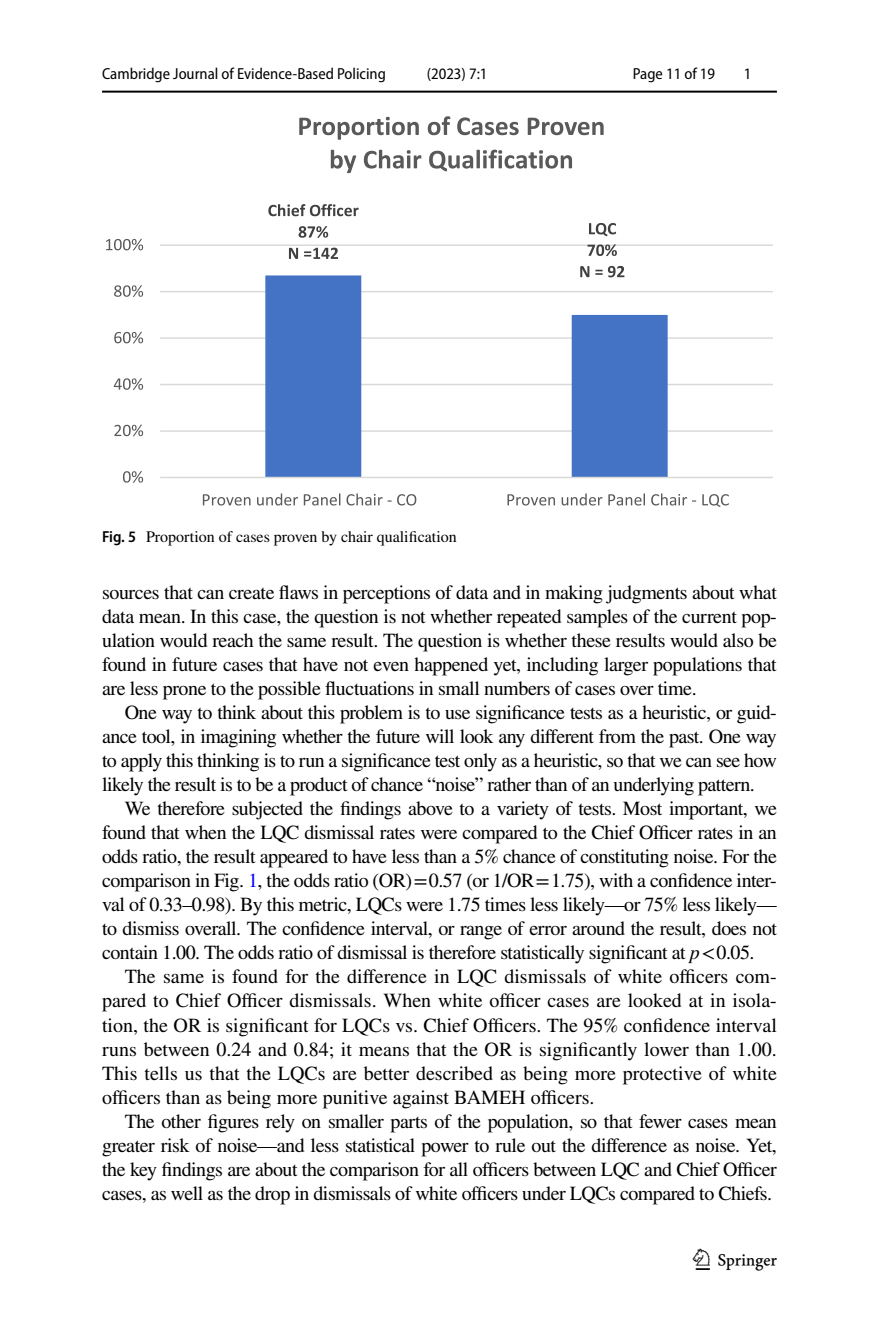
<style>
.page{position:relative;width:879px;height:1333px;background:#fff}
.page>*{position:absolute;margin:0;border:0;box-sizing:border-box;transform-origin:0 0}
.t1{font:30px "Springnew Regular 3";color:#000}
.t2{font:20px/24px "STIX";letter-spacing:-.025em;color:#000;text-align:justify}
.t3{font:semi-condensed 16px "Myriad Pro";color:#000}
.t4{font:16px "STIX";color:#000}
.s1{font-family:"Myriad Pro";font-weight:600;font-stretch:semi-condensed}
.s2{color:#00f}
.s3{font-style:italic}
</style>
<div class="page">
<hr style="left:102px;top:91px;width:675px;height:2px;background:#000">
<hr style="left:160px;top:430px;width:613px;height:2px;background:#d9d9d9">
<hr style="left:160px;top:384px;width:613px;height:1px;background:#d9d9d9">
<hr style="left:160px;top:337px;width:613px;height:2px;background:#d9d9d9">
<hr style="left:160px;top:291px;width:613px;height:1px;background:#d9d9d9">
<hr style="left:160px;top:244px;width:613px;height:2px;background:#d9d9d9">
<svg style="left:265px;top:275px;width:402px;height:202px"></svg>
<hr style="left:160px;top:477px;width:613px;height:1px;background:#d9d9d9">
<svg style="left:268px;top:204px;width:90px;height:12px"></svg>
<svg style="left:299px;top:226px;width:29px;height:12px"></svg>
<svg style="left:289px;top:247px;width:49px;height:12px"></svg>
<svg style="left:589px;top:223px;width:27px;height:13px"></svg>
<svg style="left:587px;top:244px;width:30px;height:12px"></svg>
<svg style="left:580px;top:266px;width:44px;height:11px"></svg>
<svg style="left:123px;top:471px;width:20px;height:12px"></svg>
<svg style="left:114px;top:424px;width:29px;height:12px"></svg>
<svg style="left:114px;top:378px;width:29px;height:12px"></svg>
<svg style="left:114px;top:332px;width:29px;height:11px"></svg>
<svg style="left:114px;top:285px;width:29px;height:12px"></svg>
<svg style="left:106px;top:239px;width:37px;height:11px"></svg>
<svg style="left:203px;top:493px;width:526px;height:14px"></svg>
<svg style="left:299px;top:116px;width:304px;height:24px"></svg>
<svg style="left:331px;top:150px;width:241px;height:23px"></svg>
<p class="t3" style="left:102px;top:65px;width:285px">Cambridge Journal of Evidence-Based Policing</p>
<p class="t3" style="left:427px;top:65px;width:62px">(2023) 7:1</p>
<p class="t3" style="left:633px;top:65px;width:84px">Page 11 of 19</p>
<p class="t3" style="left:744px;top:65px;width:9px">1</p>
<p class="t4" style="left:102px;top:525px;width:356px"><span class="s1">Fig. 5</span> Proportion of cases proven by chair qualification</p>
<p class="t2" style="left:102px;top:582px;width:676px">sources that can create flaws in perceptions of data and in making judgments about what data mean. In this case, the question is not whether repeated samples of the current pop&shy;ulation would reach the same result. The question is whether these results would also be found in future cases that have not even happened yet, including larger populations that are less prone to the possible fluctuations in small numbers of cases over time.</p>
<p class="t2" style="left:102px;top:702px;width:676px;text-indent:23px">One way to think about this problem is to use significance tests as a heuristic, or guid&shy;ance tool, in imagining whether the future will look any different from the past. One way to apply this thinking is to run a significance test only as a heuristic, so that we can see how likely the result is to be a product of chance “noise” rather than of an underlying pattern.</p>
<p class="t2" style="left:102px;top:798px;width:676px;text-indent:23px">We therefore subjected the findings above to a variety of tests. Most important, we found that when the LQC dismissal rates were compared to the Chief Officer rates in an odds ratio, the result appeared to have less than a 5% chance of constituting noise. For the comparison in Fig. <span class="s2">1</span>, the odds ratio (OR)=0.57 (or 1/OR=1.75), with a confidence inter&shy;val of 0.33–0.98). By this metric, LQCs were 1.75 times less likely—or 75% less likely— to dismiss overall. The confidence interval, or range of error around the result, does not contain 1.00. The odds ratio of dismissal is therefore statistically significant at <span class="s3">p</span>&lt;0.05.</p>
<p class="t2" style="left:102px;top:966px;width:676px;text-indent:23px">The same is found for the difference in LQC dismissals of white officers com&shy;pared to Chief Officer dismissals. When white officer cases are looked at in isola&shy;tion, the OR is significant for LQCs vs. Chief Officers. The 95% confidence interval runs between 0.24 and 0.84; it means that the OR is significantly lower than 1.00.<br>This tells us that the LQCs are better described as being more protective of white officers than as being more punitive against BAMEH officers.</p>
<p class="t2" style="left:102px;top:1110px;width:676px;text-indent:23px">The other figures rely on smaller parts of the population, so that fewer cases mean greater risk of noise—and less statistical power to rule out the difference as noise. Yet, the key findings are about the comparison for all officers between LQC and Chief Officer cases, as well as the drop in dismissals of white officers under LQCs compared to Chiefs.</p>
<h1 class="t1" style="left:696px;top:1248px;width:83px">1 3</h1>
</div>
